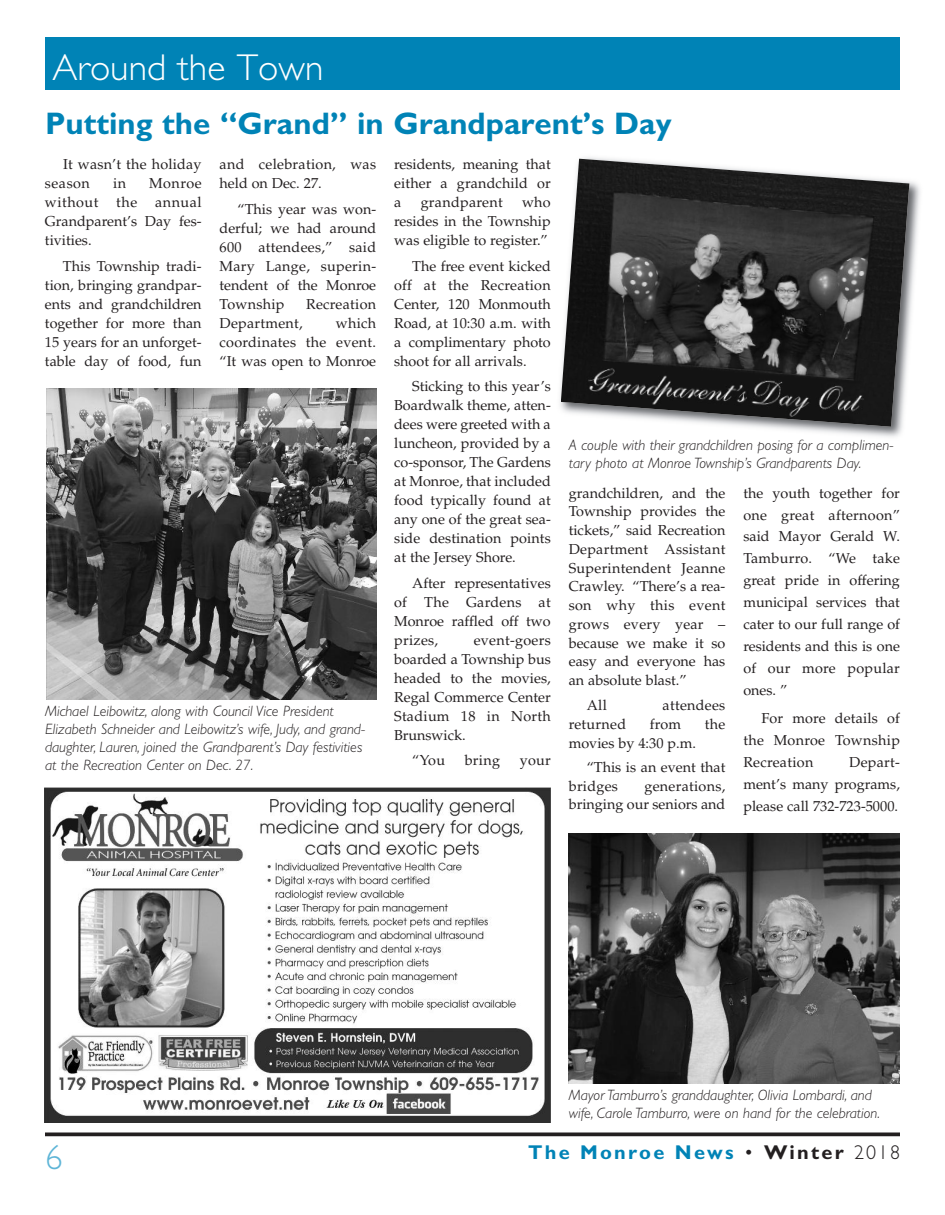
<style>
.page{position:relative;width:945px;height:1215px;background:#fff}
.page>*{position:absolute;margin:0;border:0;box-sizing:border-box;transform-origin:0 0}
.t1{font:300 37.5px "Gill Sans Std";color:#fff}
.t2{font:300 35px "Gill Sans Std";color:#5eb5d7}
.t3{font:700 31.25px "Gill Sans Std";color:#0083b6}
.t4{font:700 20px "Gill Sans Std";letter-spacing:.11em;color:#0083b6}
.t5{font:italic 300 15px/18px "Gill Sans Std";color:#231f20}
.t6{font:14.38px/19px "Palatino LT Std";color:#231f20;text-align:justify}
.t7{font:14.38px/19px "Palatino LT Std";letter-spacing:.02em;color:#231f20}
.s1{font-weight:300;color:#231f20}
.s2{color:#231f20}
</style>
<div class="page">
<div style="left:46px;top:37px;width:854px;height:53px;background:#0083b6"></div>
<svg style="left:45px;top:1132px;width:855px;height:4px;background:#3e3a3b"></svg>
<img style="left:45px;top:788px;width:506px;height:335px">
<img style="left:46px;top:388px;width:330px;height:311px">
<img style="left:560px;top:157px;width:360px;height:280px">
<img style="left:561px;top:159px;width:348px;height:268px">
<img style="left:569px;top:834px;width:331px;height:249px">
<h1 class="t1" style="left:52px;top:53px;width:273px">Around the Town</h1>
<h3 class="t3" style="left:45px;top:111px;width:628px">Putting the “Grand” in Grandparent’s Day</h3>
<p class="t6" style="left:45px;top:156px;width:158px;text-indent:18px">It wasn’t the holiday season</p>
<p class="t6" style="left:45px;top:175px;width:158px;text-indent:104px">Monroe without the annual Grandparent’s Day fes&shy;tivities.</p>
<p class="t6" style="left:45px;top:258px;width:158px;text-indent:18px">This Township tradi&shy;tion, bringing grandpar&shy;ents and grandchildren together for more than 15 years for an unforget&shy;table day of food, fun</p>
<p class="t6" style="left:113px;top:175px;width:15px">in</p>
<p class="t7" style="left:220px;top:156px;width:158px">and celebration, was held on Dec. 27.</p>
<p class="t6" style="left:220px;top:201px;width:158px;text-indent:18px">“This year was won&shy;derful; we had around 600 attendees,” said Mary Lange, superin&shy;tendent of the Monroe Township</p>
<p class="t7" style="left:306px;top:296px;width:72px">Recreation</p>
<p class="t6" style="left:220px;top:315px;width:158px;text-indent:116px">which coordinates the event. “It was open to Monroe</p>
<p class="t7" style="left:220px;top:315px;width:85px">Department,</p>
<p class="t5" style="left:45px;top:703px;width:322px">Michael Leibowitz, along with Council Vice President Elizabeth Schneider and Leibowitz’s wife, Judy, and grand&shy;daughter, Lauren, joined the Grandparent’s Day festivities at the Recreation Center on Dec. 27.</p>
<p class="t6" style="left:394px;top:156px;width:158px">residents, meaning that either a grandchild or a</p>
<p class="t6" style="left:394px;top:194px;width:158px;text-indent:128px">who resides in the Township was eligible to register.”</p>
<p class="t6" style="left:394px;top:258px;width:158px;text-indent:18px">The free event kicked off at the Recreation Center, 120 Monmouth Road, at 10:30 a.m. with a complimentary photo shoot for all arrivals.</p>
<p class="t6" style="left:394px;top:378px;width:158px;text-indent:18px">Sticking to this year’s Boardwalk theme, atten&shy;dees were greeted with a luncheon, provided by a co-sponsor, The Gardens at Monroe, that included food typically found at any one of the great sea&shy;side destination points at the Jersey Shore.</p>
<p class="t6" style="left:394px;top:575px;width:158px;text-indent:18px">After representatives of The Gardens at Monroe raffled off two prizes,</p>
<p class="t7" style="left:421px;top:194px;width:84px">grandparent</p>
<p class="t6" style="left:394px;top:632px;width:158px;text-indent:80px">event-goers boarded a Township bus headed to the movies, Regal Commerce Center Stadium 18 in North Brunswick.</p>
<p class="t6" style="left:412px;top:752px;width:34px">“You</p>
<p class="t6" style="left:465px;top:752px;width:37px">bring</p>
<p class="t6" style="left:520px;top:752px;width:33px">your</p>
<p class="t5" style="left:569px;top:437px;width:326px">A couple with their grandchildren posing for a complimen&shy;tary photo at Monroe Township’s Grandparents Day.</p>
<p class="t6" style="left:569px;top:485px;width:158px">grandchildren, and the Township provides the tickets,” said Recreation Department Assistant Superintendent Jeanne Crawley. “There’s a rea&shy;son why this event grows every year – because we make it so easy and everyone has an absolute blast.”</p>
<p class="t6" style="left:587px;top:697px;width:22px">All</p>
<p class="t7" style="left:663px;top:697px;width:64px">attendees</p>
<p class="t7" style="left:569px;top:716px;width:59px">returned</p>
<p class="t6" style="left:650px;top:716px;width:33px">from</p>
<p class="t6" style="left:705px;top:716px;width:22px">the</p>
<p class="t6" style="left:587px;top:732px;width:140px;line-height:24.1px;text-indent:-18px">movies by 4:30 p.m. “This is an event that</p>
<p class="t7" style="left:569px;top:778px;width:51px">bridges</p>
<p class="t6" style="left:569px;top:778px;width:158px;text-align:right">generations,<br>bringing our seniors and</p>
<p class="t6" style="left:743px;top:483px;width:158px;line-height:21.9px">the youth together for one great afternoon” said Mayor Gerald W.<br>Tamburro. “We take great pride in offering municipal services that cater to our full range of residents and this is one of our more popular ones. ”</p>
<p class="t6" style="left:743px;top:709px;width:158px;line-height:21.9px;text-indent:18px">For more details of the Monroe Township Recreation</p>
<p class="t6" style="left:743px;top:753px;width:158px;line-height:21.9px;text-indent:106px">Depart&shy;ment’s many programs, please call 732-723-5000.</p>
<p class="t5" style="left:569px;top:1088px;width:313px">Mayor Tamburro’s granddaughter, Olivia Lombardi, and wife, Carole Tamburro, were on hand for the celebration.</p>
<h2 class="t2" style="left:45px;top:1144px;width:19px">6</h2>
<h3 class="t4" style="left:528px;top:1144px;width:373px">The Monroe News <span class="s1">•</span> <span class="s2">Winter</span> <span class="s1">2018</span></h3>
</div>
